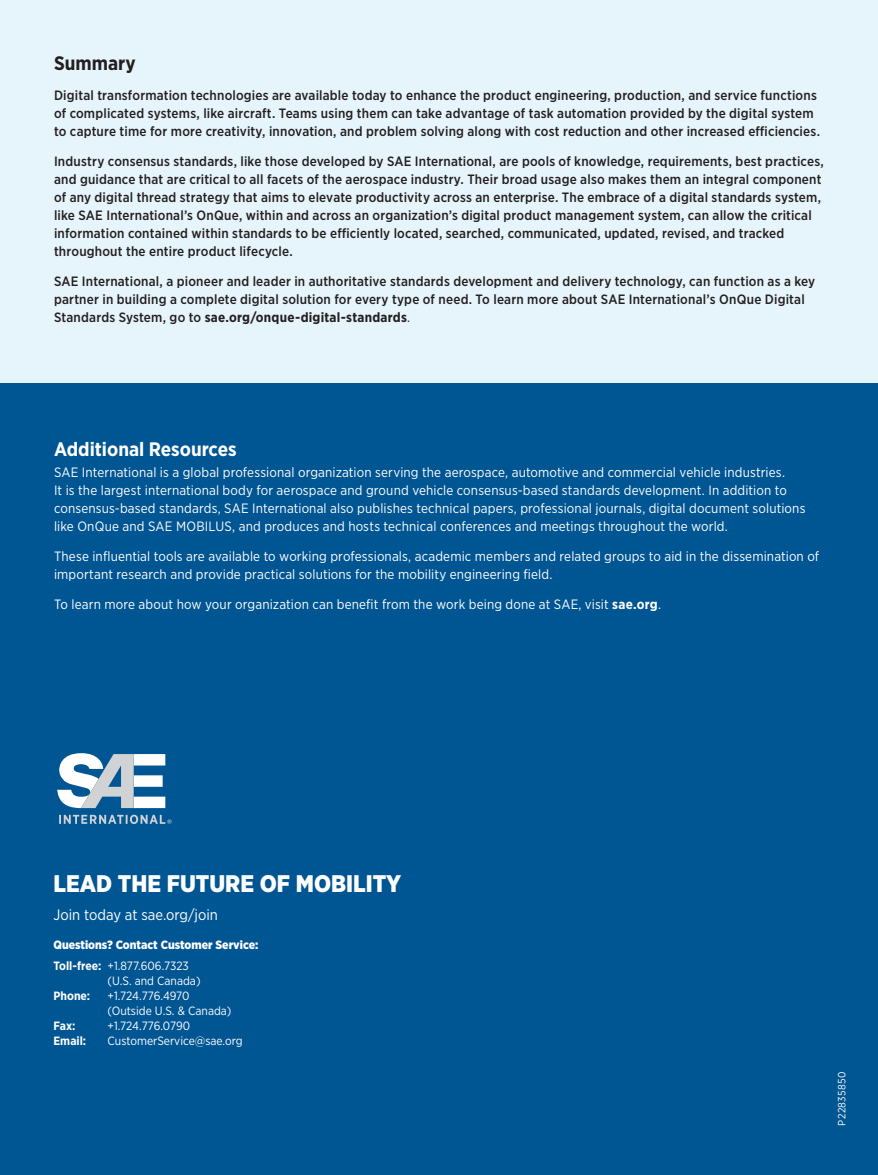
<style>
.page{position:relative;width:878px;height:1175px;background:#fff}
.page>*{position:absolute;margin:0;border:0;box-sizing:border-box;transform-origin:0 0}
.t1{font:900 24px "Gotham Narrow";color:#fff}
.t2{font:700 19.5px "Gotham Narrow";color:#fff}
.t3{font:700 19.5px "Gotham Narrow";color:#231f20}
.t4{font:15px "Gotham Narrow";color:#fff}
.t5{font:500 13.5px/18px "Gotham Narrow";letter-spacing:.015em;color:#231f20}
.t6{font:13.5px/18px "Gotham Narrow";letter-spacing:.01em;color:#fff}
.t7{font:12px/15px "Gotham Narrow";color:#fff}
.t8{font:900 12px/21.8px "Gotham Narrow";color:#fff}
.t9{font:700 12px "Gotham Narrow";color:#fff}
.t10{font:10.5px "Gotham Narrow";letter-spacing:.03em;color:#fff}
.s1{font-weight:700}
.s2{font-weight:400}
</style>
<div class="page">
<div style="left:0;top:0;width:878px;height:1174px;background:#005593"></div>
<svg style="left:57px;top:753px;width:115px;height:71px"></svg>
<div style="left:0;top:0;width:878px;height:383px;background:#e6f4fb"></div>
<h2 class="t3" style="left:54px;top:50px;width:83px">Summary</h2>
<p class="t5" style="left:54px;top:86px;width:767px">Digital transformation technologies are available today to enhance the product engineering, production, and service functions of complicated systems, like aircraft. Teams using them can take advantage of task automation provided by the digital system to capture time for more creativity, innovation, and problem solving along with cost reduction and other increased efficiencies.</p>
<p class="t5" style="left:54px;top:152px;width:771px">Industry consensus standards, like those developed by SAE International, are pools of knowledge, requirements, best practices, and guidance that are critical to all facets of the aerospace industry. Their broad usage also makes them an integral component of any digital thread strategy that aims to elevate productivity across an enterprise. The embrace of a digital standards system, like SAE International’s OnQue, within and across an organization’s digital product management system, can allow the critical information contained within standards to be efficiently located, searched, communicated, updated, revised, and tracked throughout the entire product lifecycle.</p>
<p class="t5" style="left:54px;top:272px;width:762px">SAE International, a pioneer and leader in authoritative standards development and delivery technology, can function as a key partner in building a complete digital solution for every type of need. To learn more about SAE International’s OnQue Digital<br>Standards System, go to <span class="s1">sae.org/onque-digital-standards</span><span class="s2">.</span></p>
<h2 class="t2" style="left:54px;top:437px;width:184px">Additional Resources</h2>
<p class="t6" style="left:54px;top:462px;width:753px">SAE International is a global professional organization serving the aerospace, automotive and commercial vehicle industries.<br>It is the largest international body for aerospace and ground vehicle consensus-based standards development. In addition to consensus-based standards, SAE International also publishes technical papers, professional journals, digital document solutions like OnQue and SAE MOBILUS, and produces and hosts technical conferences and meetings throughout the world.</p>
<p class="t6" style="left:54px;top:546px;width:766px">These influential tools are available to working professionals, academic members and related groups to aid in the dissemination of important research and provide practical solutions for the mobility engineering field.</p>
<p class="t6" style="left:54px;top:594px;width:608px">To learn more about how your organization can benefit from the work being done at SAE, visit <span class="s1">sae.org</span>.</p>
<h1 class="t1" style="left:53px;top:867px;width:349px">LEAD THE FUTURE OF MOBILITY</h1>
<p class="t4" style="left:53px;top:905px;width:166px">Join today at sae.org/join</p>
<p class="t8" style="left:53px;top:933px;width:206px">Questions? Contact Customer Service:<br><span class="s1">Toll-free:</span> <span class="s2">+1.877.606.7323</span></p>
<p class="t7" style="left:107px;top:973px;width:95px">(U.S. and Canada)</p>
<p class="t9" style="left:53px;top:988px;width:38px">Phone:</p>
<p class="t7" style="left:107px;top:988px;width:125px">+1.724.776.4970 (Outside U.S. &amp; Canada)</p>
<p class="t9" style="left:53px;top:1018px;width:24px">Fax:</p>
<p class="t7" style="left:107px;top:1018px;width:84px">+1.724.776.0790</p>
<p class="t9" style="left:53px;top:1033px;width:34px">Email:</p>
<p class="t7" style="left:107px;top:1033px;width:137px">CustomerService@sae.org</p>
<p class="t10" style="left:835px;top:1125px;width:55px;rotate:-90deg">P22835850</p>
</div>
